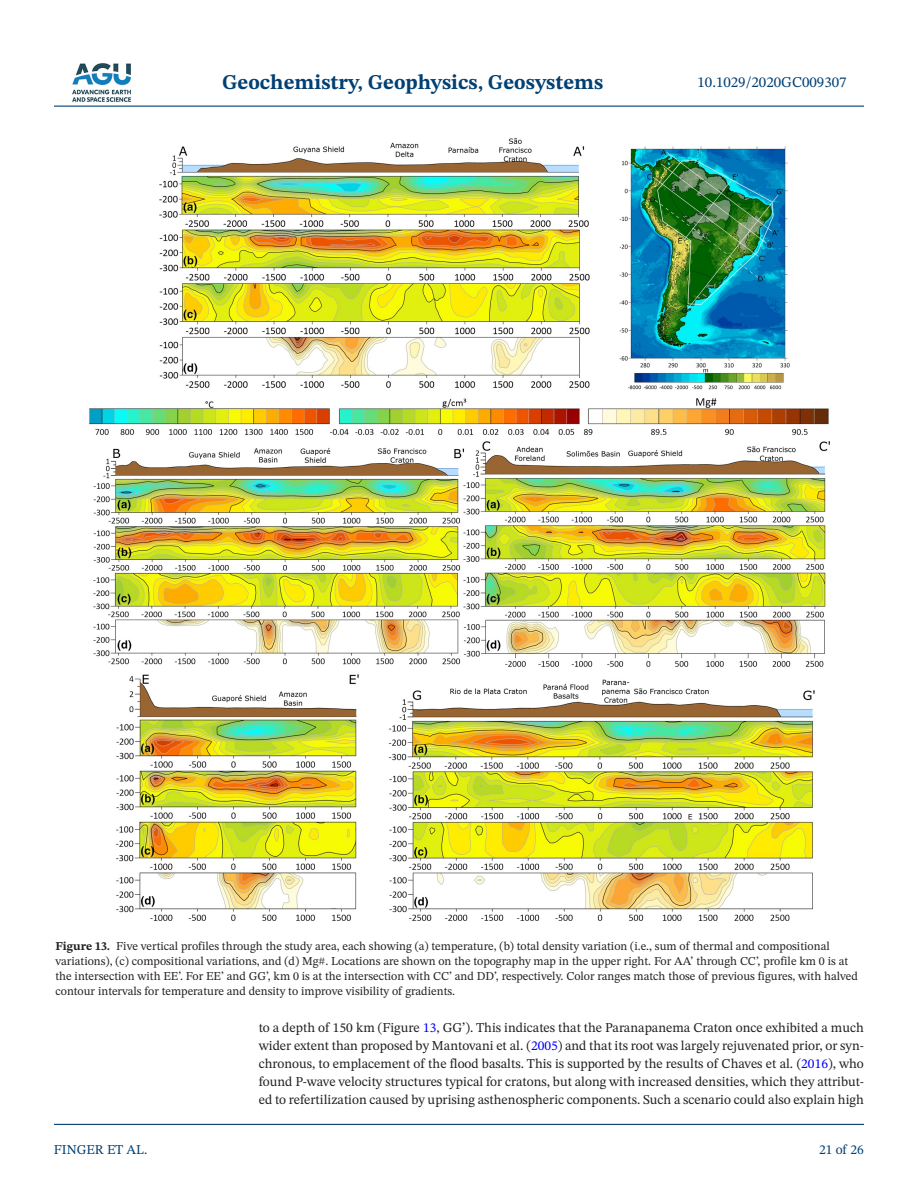
<style>
.page{position:relative;width:918px;height:1188px;background:#fff}
.page>*{position:absolute;margin:0;border:0;box-sizing:border-box;transform-origin:0 0}
.t1{font:700 21px "STIX Two Text";color:#004073}
.t2{font:15px "STIX Two Text";color:#004073}
.t3{font:13.5px/18px "STIX Two Text";color:#231f20;text-align:justify}
.t4{font:13.5px "STIX Two Text";color:#004073}
.t5{font:12px/15px "STIX Two Text";color:#231f20}
.s1{font-weight:700}
.s2{color:#00f}
</style>
<div class="page">
<hr style="left:54px;top:106px;width:810px;height:1px;background:#004073">
<hr style="left:54px;top:1124px;width:810px;height:1px;background:#004073">
<img style="left:72px;top:63px;width:59px;height:39px">
<img style="left:89px;top:138px;width:741px;height:783px">
<h1 class="t1" style="left:222px;top:67px;width:383px">Geochemistry, Geophysics, Geosystems</h1>
<p class="t2" style="left:697px;top:72px;width:151px">10.1029/2020GC009307</p>
<p class="t5" style="left:56px;top:939px;width:804px"><span class="s1">Figure 13.</span> Five vertical profiles through the study area, each showing (a) temperature, (b) total density variation (i.e., sum of thermal and compositional variations), (c) compositional variations, and (d) Mg#. Locations are shown on the topography map in the upper right. For AA’ through CC’, profile km 0 is at the intersection with EE’. For EE’ and GG’, km 0 is at the intersection with CC’ and DD’, respectively. Color ranges match those of previous figures, with halved contour intervals for temperature and density to improve visibility of gradients.</p>
<p class="t4" style="left:54px;top:1140px;width:95px">FINGER ET AL.</p>
<p class="t3" style="left:259px;top:1019px;width:607px">to a depth of 150 km (Figure <span class="s2">13</span>, GG’). This indicates that the Paranapanema Craton once exhibited a much wider extent than proposed by Mantovani et al. (<span class="s2">2005</span>) and that its root was largely rejuvenated prior, or syn&shy;chronous, to emplacement of the flood basalts. This is supported by the results of Chaves et al. (<span class="s2">2016</span>), who found P-wave velocity structures typical for cratons, but along with increased densities, which they attribut&shy;ed to refertilization caused by uprising asthenospheric components. Such a scenario could also explain high</p>
<p class="t4" style="left:819px;top:1140px;width:46px">21 of 26</p>
</div>
